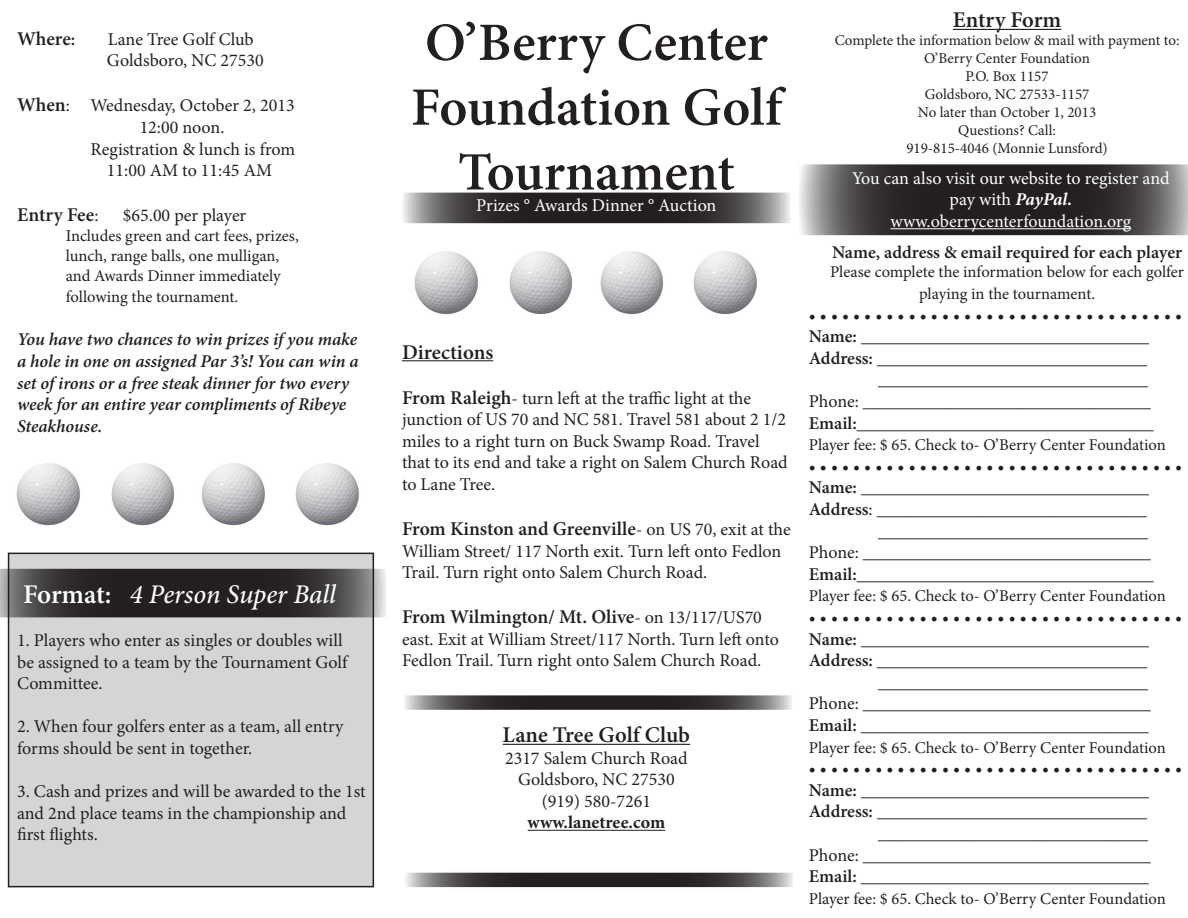
<style>
.page{position:relative;width:1188px;height:918px;background:#fff}
.page>*{position:absolute;margin:0;border:0;box-sizing:border-box;transform-origin:0 0}
.t1{font:600 54px/64.8px "Minion Pro";color:#231f20;text-align:center}
.t2{font:italic 500 27px "Minion Pro";letter-spacing:-.005em;color:#fff}
.t3{font:600 22.5px "Minion Pro";color:#231f20}
.t4{font:600 21px "Minion Pro";color:#231f20}
.t5{font:600 19.5px "Minion Pro";letter-spacing:-.005em;color:#231f20}
.t6{font:18px/21.6px "Minion Pro";color:#231f20}
.t7{font:600 18px "Minion Pro";letter-spacing:-.005em;color:#231f20}
.t8{font:italic 600 18px/21.6px "Minion Pro";letter-spacing:-.005em;color:#231f20}
.t9{font:18px "Minion Pro";color:#fff}
.t10{font:700 18px "Minion Pro";letter-spacing:.005em;color:#231f20}
.t11{font:16.5px/21.6px "Minion Pro";color:#231f20;text-align:center}
.t12{font:15px "Minion Pro";color:#231f20}
.s1{font-size:18px}
.s2{font-weight:600;font-size:19.5px}
.s3{font-weight:400;font-size:18px}
.s4{font-weight:600;font-style:normal}
.s5{font-weight:700;font-style:italic}
.s6{font-weight:600}
</style>
<div class="page">
<svg style="left:405px;top:196px;width:382px;height:24px;background:#434040"></svg>
<div style="left:402px;top:193px;width:388px;height:30px;border:2px solid #231f20"></div>
<hr style="left:402px;top:360px;width:91px;height:1px;background:#231f20">
<hr style="left:503px;top:744px;width:187px;height:1px;background:#231f20">
<hr style="left:528px;top:830px;width:137px;height:1px;background:#231f20">
<div style="left:9px;top:553px;width:364px;height:334px;background:#d4d5d7"></div>
<div style="left:8px;top:553px;width:366px;height:334px;border:2px solid #231f20"></div>
<svg style="left:0;top:569px;width:386px;height:48px;background:#3c383a"></svg>
<img style="left:16px;top:463px;width:64px;height:63px">
<img style="left:111px;top:463px;width:63px;height:63px">
<img style="left:201px;top:463px;width:64px;height:63px">
<img style="left:295px;top:463px;width:64px;height:63px">
<img style="left:414px;top:251px;width:64px;height:64px">
<img style="left:509px;top:251px;width:63px;height:64px">
<img style="left:600px;top:251px;width:63px;height:64px">
<img style="left:693px;top:251px;width:64px;height:64px">
<svg style="left:407px;top:698px;width:382px;height:9px;background:#433f40"></svg>
<div style="left:404px;top:695px;width:388px;height:15px;border:2px solid #231f20"></div>
<svg style="left:408px;top:876px;width:383px;height:8px;background:#434041"></svg>
<div style="left:405px;top:873px;width:389px;height:14px;border:2px solid #231f20"></div>
<svg style="left:799px;top:164px;width:389px;height:71px;background:#454142"></svg>
<hr style="left:953px;top:29px;width:108px;height:1px;background:#231f20">
<hr style="left:890px;top:228px;width:241px;height:1px;background:#fff">
<p class="t5" style="left:17px;top:25px;width:60px">Where<span class="s1">:</span></p>
<p class="t6" style="left:108px;top:28px;width:147px">Lane Tree Golf Club</p>
<p class="t6" style="left:107px;top:50px;width:158px">Goldsboro, NC 27530</p>
<p class="t6" style="left:17px;top:95px;width:279px"><span class="s2">When</span>: Wednesday, October 2, 2013</p>
<p class="t6" style="left:140px;top:117px;width:86px">12:00 noon.</p>
<p class="t6" style="left:91px;top:138px;width:206px">Registration &amp; lunch is from</p>
<p class="t6" style="left:107px;top:160px;width:167px">11:00 AM to 11:45 AM</p>
<p class="t5" style="left:17px;top:201px;width:83px">Entry Fee<span class="s3">:</span></p>
<p class="t6" style="left:123px;top:205px;width:125px">$65.00 per player</p>
<p class="t11" style="left:66px;top:225px;width:235px">Includes green and cart fees, prizes,</p>
<p class="t11" style="left:66px;top:245px;width:215px">lunch, range balls, one mulligan,</p>
<p class="t11" style="left:66px;top:265px;width:217px">and Awards Dinner immediately</p>
<p class="t11" style="left:66px;top:286px;width:174px">following the tournament.</p>
<p class="t8" style="left:17px;top:329px;width:343px">You have two chances to win prizes if you make a hole in one on assigned Par 3’s! You can win a set of irons or a free steak dinner for two every week for an entire year compliments of Ribeye Steakhouse.</p>
<p class="t2" style="left:23px;top:576px;width:314px"><span class="s4">Format:</span> 4 Person Super Ball</p>
<p class="t6" style="left:17px;top:630px;width:332px">1. Players who enter as singles or doubles will be assigned to a team by the Tournament Golf<br>Committee.</p>
<p class="t6" style="left:17px;top:716px;width:328px">2. When four golfers enter as a team, all entry forms should be sent in together.</p>
<p class="t6" style="left:17px;top:781px;width:350px">3. Cash and prizes and will be awarded to the 1st and 2nd place teams in the championship and first flights.</p>
<p class="t1" style="left:411px;top:10px;width:373px">O’Berry Center<br>Foundation Golf<br>Tournament</p>
<p class="t9" style="left:476px;top:193px;width:242px">Prizes ° Awards Dinner ° Auction</p>
<p class="t4" style="left:402px;top:337px;width:93px">Directions</p>
<p class="t6" style="left:402px;top:387px;width:387px"><span class="s2">From Raleigh</span>- turn left at the traffic light at the junction of US 70 and NC 581. Travel 581 about 2 1/2 miles to a right turn on Buck Swamp Road. Travel that to its end and take a right on Salem Church Road to Lane Tree.</p>
<p class="t5" style="left:402px;top:515px;width:390px">From Kinston and Greenville<span class="s3">- on US 70, exit at the</span></p>
<p class="t6" style="left:402px;top:540px;width:381px">William Street/ 117 North exit. Turn left onto Fedlon<br>Trail. Turn right onto Salem Church Road.</p>
<p class="t5" style="left:402px;top:604px;width:361px">From Wilmington/ Mt. Olive<span class="s3">- on 13/117/US70</span></p>
<p class="t6" style="left:402px;top:628px;width:379px">east. Exit at William Street/117 North. Turn left onto<br>Fedlon Trail. Turn right onto Salem Church Road.</p>
<p class="t3" style="left:503px;top:719px;width:189px">Lane Tree Golf Club</p>
<p class="t6" style="left:505px;top:747px;width:184px">2317 Salem Church Road</p>
<p class="t6" style="left:518px;top:769px;width:158px">Goldsboro, NC 27530</p>
<p class="t6" style="left:542px;top:790px;width:111px">(919) 580-7261</p>
<p class="t10" style="left:528px;top:810px;width:139px">www.lanetree.com</p>
<p class="t3" style="left:953px;top:4px;width:110px">Entry Form</p>
<p class="t12" style="left:835px;top:30px;width:346px">Complete the information below &amp; mail with payment to:</p>
<p class="t12" style="left:924px;top:48px;width:167px">O’Berry Center Foundation</p>
<p class="t12" style="left:966px;top:66px;width:85px">P.O. Box 1157</p>
<p class="t12" style="left:925px;top:84px;width:166px">Goldsboro, NC 27533-1157</p>
<p class="t12" style="left:918px;top:102px;width:180px">No later than October 1, 2013</p>
<p class="t12" style="left:958px;top:120px;width:99px">Questions? Call:</p>
<p class="t12" style="left:906px;top:138px;width:203px">919-815-4046 (Monnie Lunsford)</p>
<p class="t9" style="left:852px;top:166px;width:319px">You can also visit our website to register and</p>
<p class="t9" style="left:950px;top:188px;width:124px">pay with <span class="s5">PayPal.</span></p>
<p class="t9" style="left:890px;top:209px;width:242px">www.oberrycenterfoundation.org</p>
<p class="t7" style="left:832px;top:239px;width:352px">Name, address &amp; email required for each player</p>
<p class="t11" style="left:830px;top:261px;width:356px">Please complete the information below for each golfer playing in the tournament.</p>
<p class="t6" style="left:809px;top:304px;width:375px">• • • • • • • • • • • • • • • • • • • • • • • • • • • • • • • • • •</p>
<p class="t7" style="left:809px;top:324px;width:342px">Name: ________________________________</p>
<p class="t6" style="left:809px;top:347px;width:340px"><span class="s6">Address:</span> ______________________________</p>
<p class="t6" style="left:878px;top:369px;width:272px">______________________________</p>
<p class="t6" style="left:809px;top:390px;width:344px">Phone: ________________________________</p>
<p class="t7" style="left:809px;top:410px;width:347px">Email:_________________________________</p>
<p class="t11" style="left:809px;top:434px;width:359px">Player fee: $ 65. Check to- O’Berry Center Foundation</p>
<p class="t6" style="left:809px;top:455px;width:375px">• • • • • • • • • • • • • • • • • • • • • • • • • • • • • • • • • •</p>
<p class="t7" style="left:809px;top:475px;width:342px">Name: ________________________________</p>
<p class="t6" style="left:809px;top:498px;width:340px"><span class="s6">Address</span>: ______________________________</p>
<p class="t6" style="left:878px;top:520px;width:272px">______________________________</p>
<p class="t6" style="left:809px;top:542px;width:344px">Phone: ________________________________</p>
<p class="t7" style="left:809px;top:562px;width:347px">Email:_________________________________</p>
<p class="t11" style="left:809px;top:585px;width:359px">Player fee: $ 65. Check to- O’Berry Center Foundation</p>
<p class="t6" style="left:809px;top:606px;width:375px">• • • • • • • • • • • • • • • • • • • • • • • • • • • • • • • • • •</p>
<p class="t7" style="left:809px;top:626px;width:342px">Name: ________________________________</p>
<p class="t6" style="left:809px;top:650px;width:340px"><span class="s6">Address:</span> ______________________________</p>
<p class="t6" style="left:878px;top:671px;width:272px">______________________________</p>
<p class="t6" style="left:809px;top:693px;width:344px">Phone: ________________________________</p>
<p class="t6" style="left:809px;top:714px;width:342px"><span class="s6">Email:</span> ________________________________</p>
<p class="t11" style="left:809px;top:737px;width:359px">Player fee: $ 65. Check to- O’Berry Center Foundation</p>
<p class="t6" style="left:809px;top:758px;width:375px">• • • • • • • • • • • • • • • • • • • • • • • • • • • • • • • • • •</p>
<p class="t7" style="left:809px;top:778px;width:342px">Name: ________________________________</p>
<p class="t6" style="left:809px;top:801px;width:340px"><span class="s6">Address:</span> ______________________________</p>
<p class="t6" style="left:878px;top:822px;width:272px">______________________________</p>
<p class="t6" style="left:809px;top:844px;width:344px">Phone: ________________________________</p>
<p class="t6" style="left:809px;top:866px;width:342px"><span class="s6">Email:</span> ________________________________</p>
<p class="t11" style="left:809px;top:888px;width:359px">Player fee: $ 65. Check to- O’Berry Center Foundation</p>
</div>
